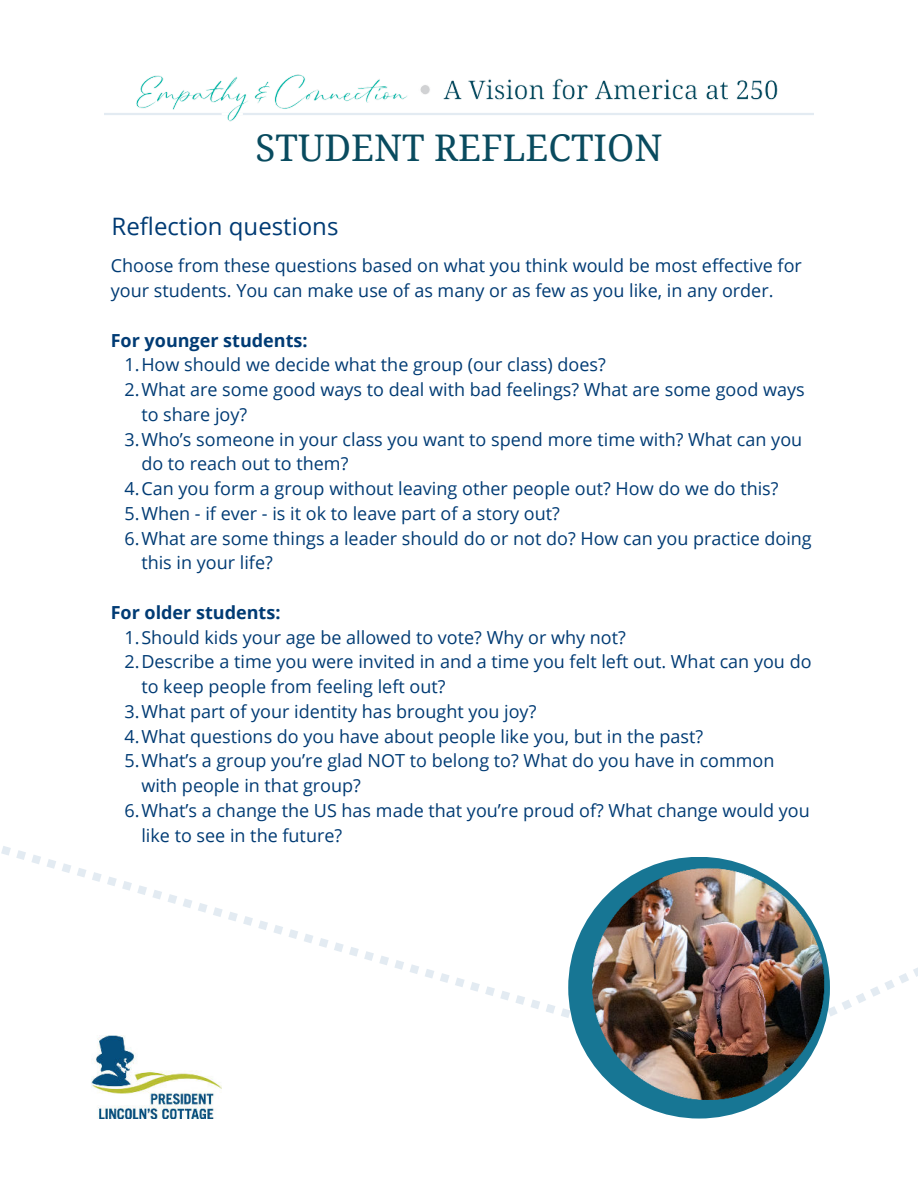
<style>
.page{position:relative;width:918px;height:1188px;background:#fff}
.page>*{position:absolute;margin:0;border:0;box-sizing:border-box;transform-origin:0 0}
.t1{font:36.75px "Noto Serif";color:#094b5f}
.t2{font:24px "Open Sans";color:#003b74}
.t3{font:18px/24.8px "Open Sans";color:#003b74}
.t4{font:700 18px "Open Sans";color:#003b74}
</style>
<div class="page">
<img style="left:92px;top:1035px;width:129px;height:83px">
<hr style="left:104px;top:113px;width:710px;height:2px;background:#e3ebf2">
<img style="left:136px;top:74px;width:642px;height:48px">
<svg style="left:1px;top:846px;width:539px;height:163px"></svg>
<div style="left:568px;top:857px;width:262px;height:262px;background:#177694;border-radius:50%"></div>
<img style="left:546px;top:868px;width:354px;height:237px">
<h1 class="t1" style="left:256px;top:123px;width:408px">STUDENT REFLECTION</h1>
<h2 class="t2" style="left:112px;top:210px;width:228px">Reflection questions</h2>
<p class="t3" style="left:111px;top:253px;width:693px">Choose from these questions based on what you think would be most effective for your students. You can make use of as many or as few as you like, in any order.</p>
<p class="t4" style="left:111px;top:327px;width:198px">For younger students:</p>
<p class="t3" style="left:124px;top:352px;width:483px">1.How should we decide what the group (our class) does?</p>
<p class="t3" style="left:124px;top:377px;width:682px">2.What are some good ways to deal with bad feelings? What are some good ways</p>
<p class="t3" style="left:141px;top:402px;width:107px">to share joy?</p>
<p class="t3" style="left:124px;top:426px;width:679px">3.Who’s someone in your class you want to spend more time with? What can you</p>
<p class="t3" style="left:141px;top:451px;width:209px">do to reach out to them?</p>
<p class="t3" style="left:124px;top:476px;width:656px">4.Can you form a group without leaving other people out? How do we do this?</p>
<p class="t3" style="left:124px;top:501px;width:437px">5.When - if ever - is it ok to leave part of a story out?</p>
<p class="t3" style="left:124px;top:525px;width:689px">6.What are some things a leader should do or not do? How can you practice doing</p>
<p class="t3" style="left:141px;top:550px;width:133px">this in your life?</p>
<p class="t4" style="left:111px;top:600px;width:171px">For older students:</p>
<p class="t3" style="left:124px;top:624px;width:503px">1.Should kids your age be allowed to vote? Why or why not?</p>
<p class="t3" style="left:124px;top:649px;width:689px">2.Describe a time you were invited in and a time you felt left out. What can you do</p>
<p class="t3" style="left:141px;top:674px;width:306px">to keep people from feeling left out?</p>
<p class="t3" style="left:124px;top:699px;width:413px">3.What part of your identity has brought you joy?</p>
<p class="t3" style="left:124px;top:723px;width:580px">4.What questions do you have about people like you, but in the past?</p>
<p class="t3" style="left:124px;top:748px;width:652px">5.What’s a group you’re glad NOT to belong to? What do you have in common</p>
<p class="t3" style="left:141px;top:773px;width:221px">with people in that group?</p>
<p class="t3" style="left:124px;top:798px;width:687px">6.What’s a change the US has made that you’re proud of? What change would you</p>
<p class="t3" style="left:141px;top:822px;width:202px">like to see in the future?</p>
</div>
